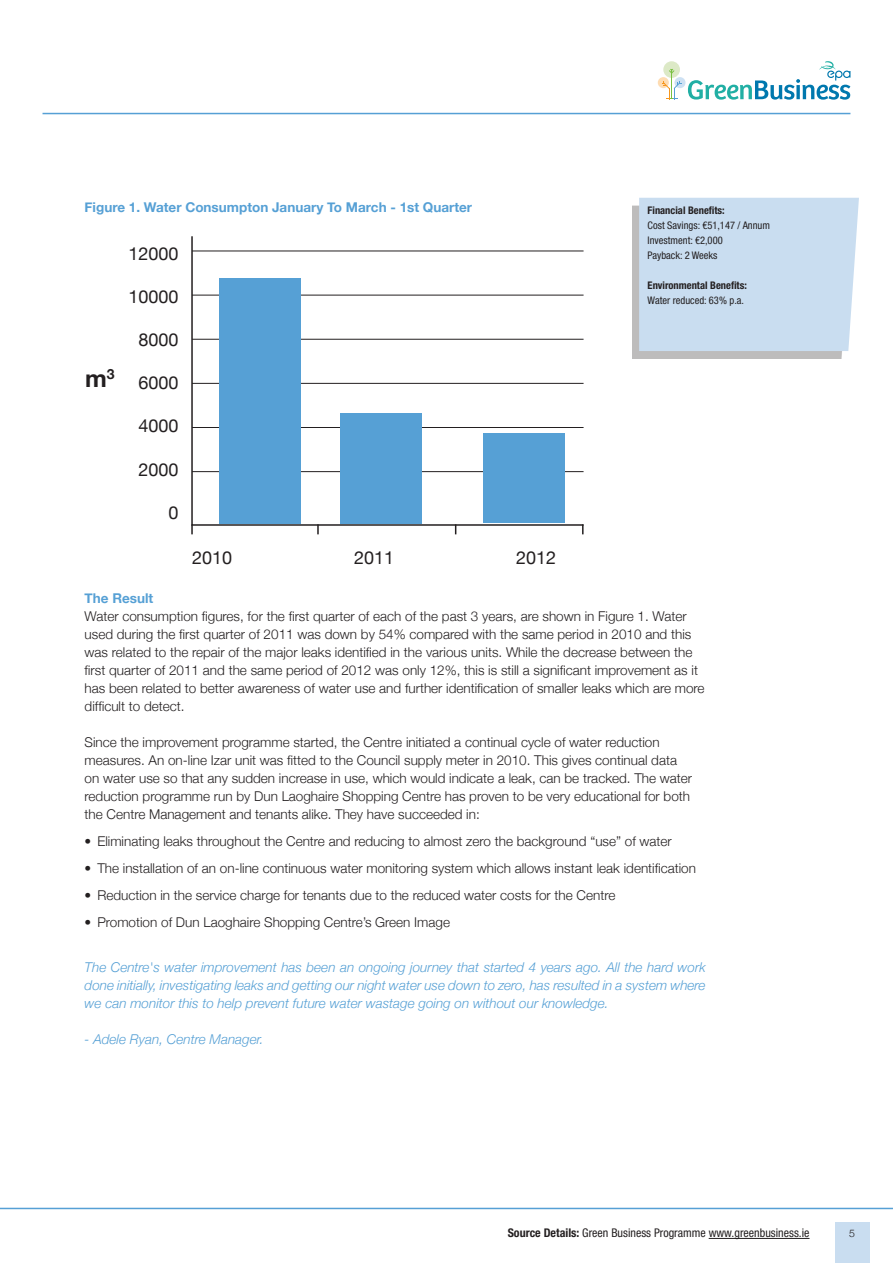
<style>
.page{position:relative;width:893px;height:1263px;background:#fff}
.page>*{position:absolute;margin:0;border:0;box-sizing:border-box;transform-origin:0 0}
.t1{font:700 24px "Helvetica Neue";color:#231f20}
.t2{font:18px "Helvetica Neue";color:#231f20}
.Body_Text{font:300 13.5px "Helvetica Neue";color:#231f20}
.t3{font:italic 300 13.5px/18px "Helvetica Neue";color:#56a0d5;text-align:justify}
.Body_Header{font:700 13.5px "Helvetica Neue";color:#56a0d5}
.t4{font:condensed 12px "Helvetica Neue LT Pro";color:#231f20}
.Box_Savings{font:condensed 10.5px "Helvetica Neue LT Pro";color:#231f20}
.t5{font:700 condensed 10.5px "Helvetica Neue LT Pro";color:#231f20}
.t6{font:300 10.5px "Helvetica Neue";color:#231f20}
.s1{font-weight:700}
</style>
<div class="page">
<svg style="left:688px;top:61px;width:162px;height:39px"></svg>
<div style="left:674px;top:77px;width:11px;height:11px;background:#cee1f3;border-radius:50%"></div>
<div style="left:658px;top:77px;width:11px;height:11px;background:#fedcb2;border-radius:50%"></div>
<div style="left:663px;top:61px;width:17px;height:17px;background:#dce9c6;border-radius:50%"></div>
<svg style="left:662px;top:69px;width:19px;height:30px"></svg>
<div style="left:835px;top:1222px;width:34px;height:41px;background:#c9ddf0"></div>
<hr style="left:43px;top:113px;width:807px;height:1px;background:#56a0d5">
<hr style="left:0;top:1208px;width:893px;height:1px;background:#56a0d5">
<hr style="left:709px;top:1238px;width:100px;height:1px;background:#231f20">
<div style="left:632px;top:205px;width:220px;height:154px;background:#bdbcbc"></div>
<div style="left:639px;top:198px;width:220px;height:153px;background:#c9ddf0"></div>
<svg style="left:191px;top:236px;width:393px;height:290px"></svg>
<hr style="left:192px;top:471px;width:392px;height:1px;background:#231f20">
<hr style="left:192px;top:251px;width:392px;height:1px;background:#231f20">
<hr style="left:192px;top:295px;width:392px;height:1px;background:#231f20">
<hr style="left:192px;top:339px;width:392px;height:1px;background:#231f20">
<hr style="left:192px;top:383px;width:392px;height:1px;background:#231f20">
<hr style="left:192px;top:427px;width:392px;height:1px;background:#231f20">
<div style="left:219px;top:278px;width:81px;height:245px;background:#56a0d5"></div>
<div style="left:341px;top:413px;width:81px;height:110px;background:#56a0d5"></div>
<div style="left:484px;top:434px;width:81px;height:89px;background:#56a0d5"></div>
<svg style="left:317px;top:524px;width:2px;height:10px"></svg>
<svg style="left:191px;top:524px;width:2px;height:10px"></svg>
<svg style="left:582px;top:524px;width:2px;height:10px"></svg>
<p class="Body_Header" style="left:85px;top:196px;width:389px">Figure 1. Water Consumpton January To March - 1st Quarter</p>
<p class="t2" style="left:128px;top:240px;width:52px">12000</p>
<p class="t2" style="left:128px;top:283px;width:52px">10000</p>
<p class="t2" style="left:138px;top:327px;width:42px">8000</p>
<p class="t2" style="left:138px;top:370px;width:42px">6000</p>
<p class="t2" style="left:138px;top:413px;width:42px">4000</p>
<p class="t2" style="left:138px;top:456px;width:42px">2000</p>
<p class="t2" style="left:169px;top:499px;width:12px">0</p>
<p class="t2" style="left:192px;top:545px;width:42px">2010</p>
<p class="t2" style="left:354px;top:545px;width:42px">2011</p>
<p class="t2" style="left:516px;top:545px;width:42px">2012</p>
<p class="t1" style="left:85px;top:360px;width:31px">m<sup>3</sup></p>
<p class="t5" style="left:648px;top:204px;width:79px">Financial Benefits:</p>
<p class="Box_Savings" style="left:648px;top:219px;width:124px">Cost Savings: €51,147 / Annum</p>
<p class="Box_Savings" style="left:648px;top:234px;width:77px">Investment: €2,000</p>
<p class="Box_Savings" style="left:648px;top:249px;width:71px">Payback: 2 Weeks</p>
<p class="t5" style="left:648px;top:279px;width:101px">Environmental Benefits:</p>
<p class="Box_Savings" style="left:648px;top:294px;width:98px">Water reduced: 63% p.a.</p>
<p class="Body_Header" style="left:85px;top:588px;width:70px">The Result</p>
<p class="Body_Text" style="left:85px;top:605px;width:603px">Water consumption figures, for the first quarter of each of the past 3 years, are shown in Figure 1. Water</p>
<p class="Body_Text" style="left:85px;top:623px;width:608px">used during the first quarter of 2011 was down by 54% compared with the same period in 2010 and this</p>
<p class="Body_Text" style="left:85px;top:641px;width:609px">was related to the repair of the major leaks identified in the various units. While the decrease between the</p>
<p class="Body_Text" style="left:85px;top:659px;width:615px">first quarter of 2011 and the same period of 2012 was only 12%, this is still a significant improvement as it</p>
<p class="Body_Text" style="left:85px;top:677px;width:621px">has been related to better awareness of water use and further identification of smaller leaks which are more</p>
<p class="Body_Text" style="left:85px;top:695px;width:102px">difficult to detect.</p>
<p class="Body_Text" style="left:85px;top:731px;width:576px">Since the improvement programme started, the Centre initiated a continual cycle of water reduction</p>
<p class="Body_Text" style="left:85px;top:749px;width:594px">measures. An on-line Izar unit was fitted to the Council supply meter in 2010. This gives continual data</p>
<p class="Body_Text" style="left:85px;top:767px;width:609px">on water use so that any sudden increase in use, which would indicate a leak, can be tracked. The water</p>
<p class="Body_Text" style="left:85px;top:785px;width:607px">reduction programme run by Dun Laoghaire Shopping Centre has proven to be very educational for both</p>
<p class="Body_Text" style="left:85px;top:803px;width:397px">the Centre Management and tenants alike. They have succeeded in:</p>
<p class="Body_Text" style="left:85px;top:830px;width:589px">• Eliminating leaks throughout the Centre and reducing to almost zero the background “use” of water</p>
<p class="Body_Text" style="left:85px;top:857px;width:613px">• The installation of an on-line continuous water monitoring system which allows instant leak identification</p>
<p class="Body_Text" style="left:85px;top:884px;width:532px">• Reduction in the service charge for tenants due to the reduced water costs for the Centre</p>
<p class="Body_Text" style="left:85px;top:911px;width:367px">• Promotion of Dun Laoghaire Shopping Centre’s Green Image</p>
<p class="t3" style="left:85px;top:958px;width:622px">The Centre's water improvement has been an ongoing journey that started 4 years ago. All the hard work done initially, investigating leaks and getting our night water use down to zero, has resulted in a system where we can monitor this to help prevent future water wastage going on without our knowledge.</p>
<p class="t3" style="left:85px;top:1030px;width:180px">- Adele Ryan, Centre Manager.</p>
<p class="t4" style="left:508px;top:1226px;width:303px"><span class="s1">Source Details:</span> Green Business Programme www.greenbusiness.ie</p>
<p class="t6" style="left:849px;top:1225px;width:7px">5</p>
</div>
